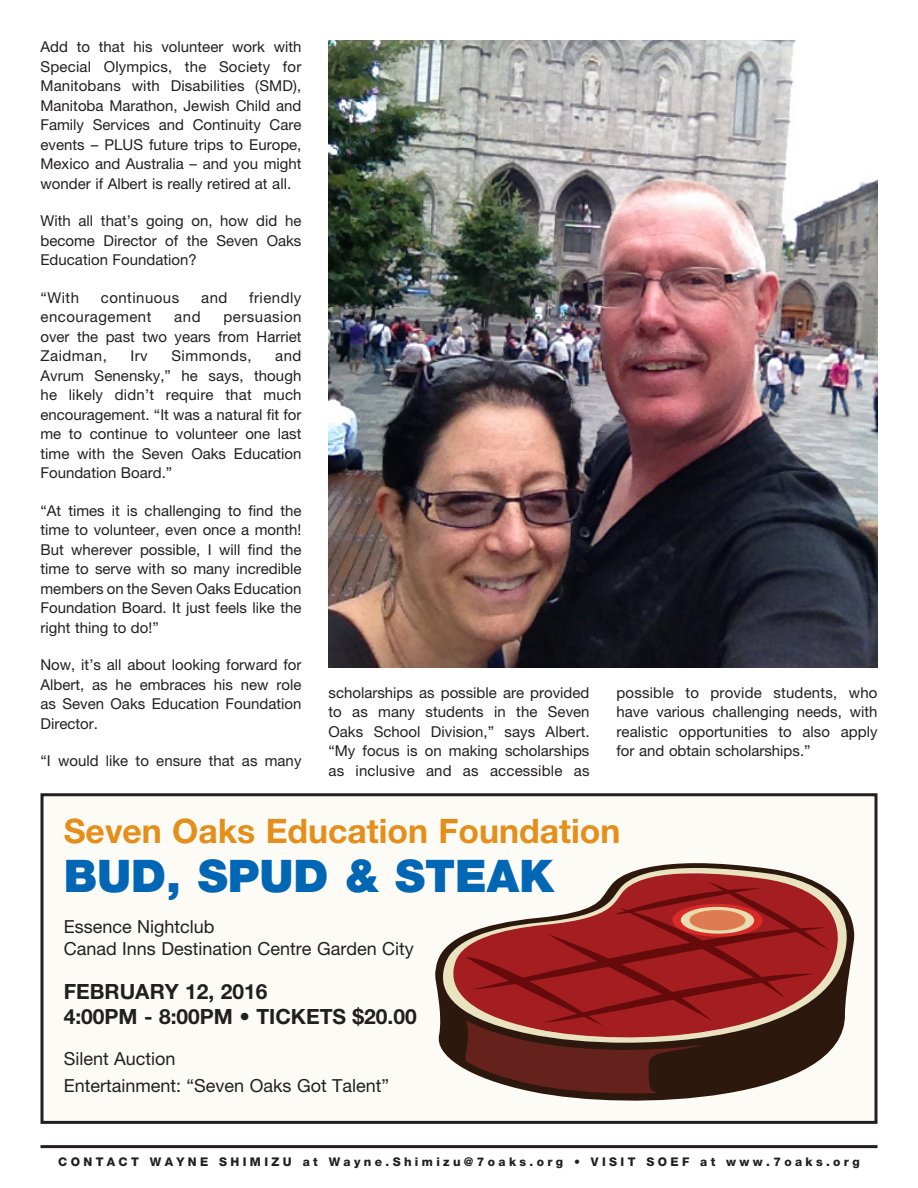
<style>
.page{position:relative;width:918px;height:1188px;background:#fff}
.page>*{position:absolute;margin:0;border:0;box-sizing:border-box;transform-origin:0 0}
.Body_Header_Small{font:900 45px "Helvetica Neue";color:#0166b3}
.Body_Header_Small-2{font:700 33.75px "Helvetica Neue";color:#e58e19}
.Body_Copy{font:700 21px/25.5px "Helvetica Neue";color:#231f20}
.Body_Copy-2{font:18px/22.5px "Helvetica Neue";color:#231f20}
.Body_Copy-3{font:15px/19.5px "Helvetica Neue";color:#231f20;text-align:justify}
.Body_Copy-4{font:15px "Helvetica Neue";letter-spacing:.035em;color:#231f20}
.Body_Copy-5{font:15px "Helvetica Neue";letter-spacing:.03em;color:#231f20}
.t1{font:800 12px "Helvetica Neue";letter-spacing:.28em;color:#231f20}
</style>
<div class="page">
<hr style="left:40px;top:1145px;width:838px;height:3px;background:#231f20">
<div style="left:42px;top:795px;width:834px;height:327px;background:#fcfbf6"></div>
<div style="left:40px;top:793px;width:838px;height:331px;border:3px solid #231f20"></div>
<svg style="left:435px;top:863px;width:420px;height:238px"></svg>
<svg style="left:448px;top:866px;width:402px;height:183px"></svg>
<svg style="left:465px;top:882px;width:364px;height:211px;background:#8f3b37"></svg>
<img style="left:328px;top:40px;width:550px;height:627px">
<p class="Body_Copy-3" style="left:40px;top:37px;width:263px">Add to that his volunteer work with Special Olympics, the Society for Manitobans with Disabilities (SMD), Manitoba Marathon, Jewish Child and Family Services and Continuity Care events – PLUS future trips to Europe, Mexico and Australia – and you might wonder if Albert is really retired at all.</p>
<p class="Body_Copy-3" style="left:40px;top:211px;width:263px">With all that’s going on, how did he become Director of the Seven Oaks Education Foundation?</p>
<p class="Body_Copy-3" style="left:40px;top:288px;width:40px">“With</p>
<p class="Body_Copy-5" style="left:101px;top:289px;width:80px">continuous</p>
<p class="Body_Copy-3" style="left:201px;top:288px;width:28px">and</p>
<p class="Body_Copy-5" style="left:249px;top:289px;width:54px">friendly</p>
<p class="Body_Copy-4" style="left:40px;top:308px;width:112px">encouragement</p>
<p class="Body_Copy-3" style="left:174px;top:307px;width:28px">and</p>
<p class="Body_Copy-3" style="left:40px;top:307px;width:263px;text-indent:183px">persuasion over the past two years from Harriet Zaidman,</p>
<p class="Body_Copy-3" style="left:130px;top:346px;width:19px">Irv</p>
<p class="Body_Copy-4" style="left:171px;top:347px;width:82px">Simmonds,</p>
<p class="Body_Copy-3" style="left:40px;top:346px;width:263px;text-indent:235px">and Avrum Senensky,” he says, though he likely didn’t require that much encouragement. “It was a natural fit for me to continue to volunteer one last time with the Seven Oaks Education Foundation Board.”</p>
<p class="Body_Copy-3" style="left:40px;top:501px;width:263px">“At times it is challenging to find the time to volunteer, even once a month!<br>But wherever possible, I will find the time to serve with so many incredible members on the Seven Oaks Education Foundation Board. It just feels like the right thing to do!”</p>
<p class="Body_Copy-3" style="left:40px;top:655px;width:263px">Now, it’s all about looking forward for Albert, as he embraces his new role as Seven Oaks Education Foundation Director.</p>
<p class="Body_Copy-3" style="left:40px;top:751px;width:263px">“I would like to ensure that as many</p>
<p class="Body_Copy-3" style="left:328px;top:682px;width:263px">scholarships as possible are provided to as many students in the Seven Oaks School Division,” says Albert. “My focus is on making scholarships as inclusive and as accessible as</p>
<p class="Body_Copy-3" style="left:616px;top:682px;width:263px">possible to provide students, who have various challenging needs, with realistic opportunities to also apply for and obtain scholarships.”</p>
<p class="Body_Header_Small-2" style="left:64px;top:810px;width:558px">Seven Oaks Education Foundation</p>
<p class="Body_Header_Small" style="left:64px;top:850px;width:492px">BUD, SPUD &amp; STEAK</p>
<p class="Body_Copy-2" style="left:64px;top:915px;width:352px">Essence Nightclub<br>Canad Inns Destination Centre Garden City</p>
<p class="Body_Copy" style="left:64px;top:978px;width:355px">FEBRUARY 12, 2016<br>4:00PM - 8:00PM • TICKETS $20.00</p>
<p class="Body_Copy-2" style="left:64px;top:1047px;width:113px">Silent Auction</p>
<p class="Body_Copy-2" style="left:64px;top:1074px;width:327px">Entertainment: “Seven Oaks Got Talent”</p>
<p class="t1" style="left:58px;top:1154px;width:803px">CONTACT WAYNE SHIMIZU at Wayne.Shimizu@7oaks.org • VISIT SOEF at www.7oaks.org</p>
</div>
